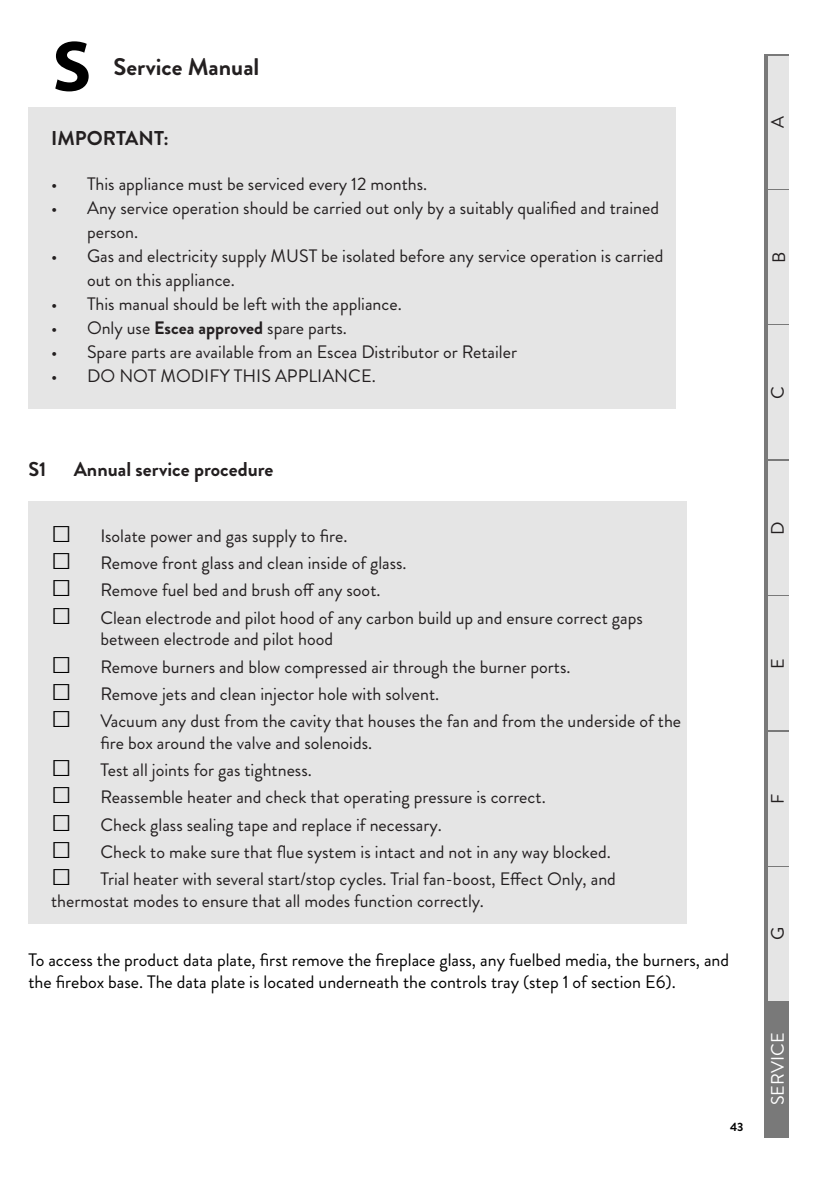
<style>
.page{position:relative;width:840px;height:1191px;background:#fff}
.page>*{position:absolute;margin:0;border:0;box-sizing:border-box;transform-origin:0 0}
.t1{font:700 72px "Myriad Pro";color:#000}
.t2{font:700 24px "Brandon Grotesque";color:#231f20}
.Section_Heading_no_number{font:700 20px "Brandon Grotesque";color:#231f20}
.t3{font:18px/21.6px "Brandon Grotesque";color:#231f20}
.Paragraph{font:18px/21.6px "Brandon Grotesque";color:#000}
.t4{font:18px "Brandon Grotesque";color:#fff}
.t5{font:700 12px "Brandon Grotesque";color:#000}
.s1{font-weight:700}
.s2{font-family:"Arial";font-size:34px;color:#000}
</style>
<div class="page">
<div style="left:763px;top:54px;width:25px;height:1083px;background:#797979"></div>
<div style="left:768px;top:56px;width:20px;height:132px;background:#e5e5e5"></div>
<div style="left:768px;top:190px;width:20px;height:134px;background:#e5e5e5"></div>
<div style="left:768px;top:326px;width:20px;height:133px;background:#e5e5e5"></div>
<div style="left:768px;top:461px;width:20px;height:133px;background:#e5e5e5"></div>
<div style="left:768px;top:596px;width:20px;height:134px;background:#e5e5e5"></div>
<div style="left:768px;top:732px;width:20px;height:133px;background:#e5e5e5"></div>
<div style="left:768px;top:867px;width:20px;height:133px;background:#e5e5e5"></div>
<div style="left:28px;top:107px;width:647px;height:301px;background:#e5e5e5"></div>
<div style="left:28px;top:501px;width:658px;height:422px;background:#e5e5e5"></div>
<p class="t1" style="left:52px;top:19px;width:40px">S</p>
<p class="t2" style="left:113px;top:50px;width:147px">Service Manual</p>
<p class="Section_Heading_no_number" style="left:51px;top:124px;width:119px">IMPORTANT:</p>
<p class="t3" style="left:51px;top:174px;width:377px">• This appliance must be serviced every 12 months.</p>
<p class="t3" style="left:87px;top:196px;width:573px;line-height:24px;text-indent:-36px">• Any service operation should be carried out only by a suitably qualified and trained person.</p>
<p class="t3" style="left:87px;top:244px;width:577px;line-height:24px;text-indent:-36px">• Gas and electricity supply MUST be isolated before any service operation is carried out on this appliance.</p>
<p class="t3" style="left:51px;top:294px;width:352px">• This manual should be left with the appliance.</p>
<p class="t3" style="left:51px;top:318px;width:297px">• Only use <span class="s1">Escea approved</span> spare parts.</p>
<p class="t3" style="left:51px;top:342px;width:467px">• Spare parts are available from an Escea Distributor or Retailer</p>
<p class="t3" style="left:51px;top:366px;width:326px">• DO NOT MODIFY THIS APPLIANCE.</p>
<p class="Section_Heading_no_number" style="left:28px;top:455px;width:19px">S1</p>
<p class="Section_Heading_no_number" style="left:74px;top:455px;width:201px">Annual service procedure</p>
<p class="t3" style="left:51px;top:525px;width:298px"><span class="s2">□</span> Isolate power and gas supply to fire.</p>
<p class="t3" style="left:51px;top:552px;width:357px"><span class="s2">□</span> Remove front glass and clean inside of glass.</p>
<p class="t3" style="left:51px;top:579px;width:331px"><span class="s2">□</span> Remove fuel bed and brush off any soot.</p>
<p class="t3" style="left:100px;top:607px;width:543px;text-indent:-49px"><span class="s2">□</span> Clean electrode and pilot hood of any carbon build up and ensure correct gaps between electrode and pilot hood</p>
<p class="t3" style="left:51px;top:656px;width:520px"><span class="s2">□</span> Remove burners and blow compressed air through the burner ports.</p>
<p class="t3" style="left:51px;top:683px;width:389px"><span class="s2">□</span> Remove jets and clean injector hole with solvent.</p>
<p class="t3" style="left:100px;top:710px;width:582px;text-indent:-49px"><span class="s2">□</span> Vacuum any dust from the cavity that houses the fan and from the underside of the fire box around the valve and solenoids.</p>
<p class="t3" style="left:51px;top:759px;width:262px"><span class="s2">□</span> Test all joints for gas tightness.</p>
<p class="t3" style="left:51px;top:786px;width:496px"><span class="s2">□</span> Reassemble heater and check that operating pressure is correct.</p>
<p class="t3" style="left:51px;top:813px;width:392px"><span class="s2">□</span> Check glass sealing tape and replace if necessary.</p>
<p class="t3" style="left:51px;top:841px;width:561px"><span class="s2">□</span> Check to make sure that flue system is intact and not in any way blocked.</p>
<p class="t3" style="left:51px;top:868px;width:566px"><span class="s2">□</span> Trial heater with several start/stop cycles. Trial fan-boost, Effect Only, and thermostat modes to ensure that all modes function correctly.</p>
<p class="Paragraph" style="left:28px;top:949px;width:702px">To access the product data plate, first remove the fireplace glass, any fuelbed media, the burners, and the firebox base. The data plate is located underneath the controls tray (step 1 of section E6).</p>
<p class="t5" style="left:729px;top:1118px;width:15px">43</p>
<p class="t3" style="left:766px;top:128px;width:13px;rotate:-90deg">A</p>
<p class="t3" style="left:767px;top:263px;width:13px;rotate:-90deg">B</p>
<p class="t3" style="left:766px;top:399px;width:14px;rotate:-90deg">C</p>
<p class="t3" style="left:766px;top:534px;width:15px;rotate:-90deg">D</p>
<p class="t3" style="left:766px;top:669px;width:12px;rotate:-90deg">E</p>
<p class="t3" style="left:766px;top:803px;width:12px;rotate:-90deg">F</p>
<p class="t3" style="left:766px;top:940px;width:15px;rotate:-90deg">G</p>
<p class="t4" style="left:764px;top:1105px;width:74px;rotate:-90deg">SERVICE</p>
</div>
